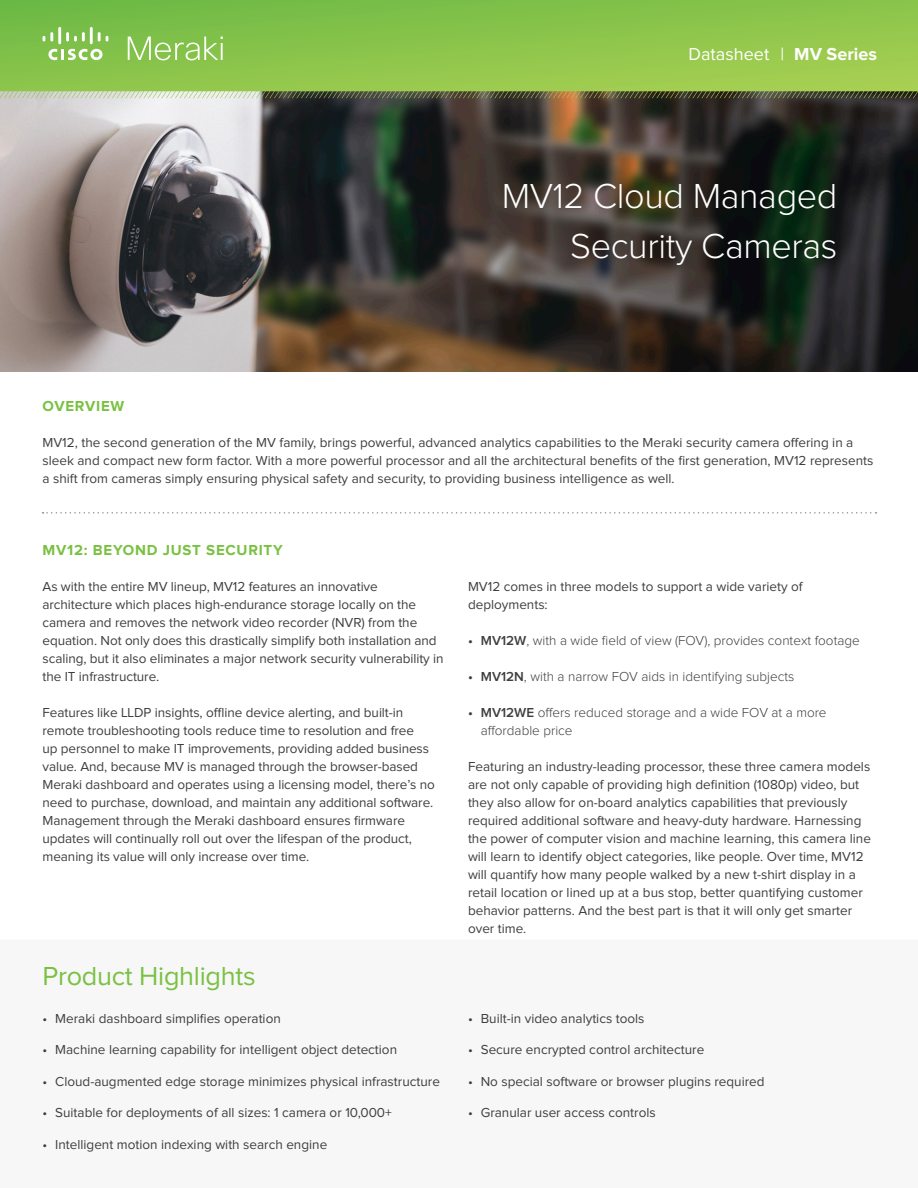
<style>
.page{position:relative;width:918px;height:1188px;background:#fff}
.page>*{position:absolute;margin:0;border:0;box-sizing:border-box;transform-origin:0 0}
.t1{font:300 36px "Proxima Nova";letter-spacing:-.01em;color:#fff}
.H2_Rule{font:27px "Proxima Nova";letter-spacing:-.01em;color:#79c142}
.t2{font:18px "Proxima Nova";color:#fff}
.H2_Rule-2{font:700 15px "Proxima Nova";letter-spacing:.05em;color:#79c142}
.t3{font:13.5px/18px "Proxima Nova";color:#3e3e3f}
.t4{font:300 13.5px/18px "Proxima Nova";color:#3e3e3f}
.s1{font-weight:700}
.s2{font-weight:600}
</style>
<div class="page">
<img style="left:0;top:98px;width:918px;height:273px">
<svg style="left:43px;top:512px;width:833px;height:2px"></svg>
<svg style="left:0;top:0;width:918px;height:98px;background:#8abf4d"></svg>
<svg style="left:48px;top:49px;width:55px;height:11px"></svg>
<svg style="left:43px;top:32px;width:10px;height:10px"></svg>
<hr style="left:58px;top:27px;width:3px;height:17px;background:#fff">
<svg style="left:66px;top:32px;width:19px;height:10px"></svg>
<hr style="left:90px;top:27px;width:3px;height:17px;background:#fff">
<svg style="left:98px;top:32px;width:10px;height:10px"></svg>
<svg style="left:128px;top:37px;width:95px;height:23px;background:#9fcf73"></svg>
<h3 class="t2" style="left:689px;top:44px;width:190px">Datasheet | <span class="s1">MV Series</span></h3>
<h1 class="t1" style="left:502px;top:176px;width:337px">MV12 Cloud Managed</h1>
<h1 class="t1" style="left:570px;top:226px;width:269px">Security Cameras</h1>
<p class="H2_Rule-2" style="left:43px;top:397px;width:83px">OVERVIEW</p>
<p class="t3" style="left:43px;top:433px;width:832px">MV12, the second generation of the MV family, brings powerful, advanced analytics capabilities to the Meraki security camera offering in a sleek and compact new form factor. With a more powerful processor and all the architectural benefits of the first generation, MV12 represents a shift from cameras simply ensuring physical safety and security, to providing business intelligence as well.</p>
<p class="H2_Rule-2" style="left:43px;top:541px;width:242px">MV12: BEYOND JUST SECURITY</p>
<p class="t3" style="left:43px;top:577px;width:403px">As with the entire MV lineup, MV12 features an innovative architecture which places high-endurance storage locally on the camera and removes the network video recorder (NVR) from the equation. Not only does this drastically simplify both installation and scaling, but it also eliminates a major network security vulnerability in the IT infrastructure.</p>
<p class="t3" style="left:43px;top:703px;width:394px">Features like LLDP insights, offline device alerting, and built-in remote troubleshooting tools reduce time to resolution and free<br>up personnel to make IT improvements, providing added business value. And, because MV is managed through the browser-based Meraki dashboard and operates using a licensing model, there’s no need to purchase, download, and maintain any additional software.<br>Management through the Meraki dashboard ensures firmware updates will continually roll out over the lifespan of the product, meaning its value will only increase over time.</p>
<p class="H2_Rule" style="left:43px;top:961px;width:215px">Product Highlights</p>
<p class="t3" style="left:43px;top:1009px;width:240px">• Meraki dashboard simplifies operation</p>
<p class="t3" style="left:43px;top:1041px;width:356px">• Machine learning capability for intelligent object detection</p>
<p class="t3" style="left:43px;top:1072px;width:399px">• Cloud-augmented edge storage minimizes physical infrastructure</p>
<p class="t3" style="left:43px;top:1104px;width:351px">• Suitable for deployments of all sizes: 1 camera or 10,000+</p>
<p class="t3" style="left:43px;top:1135px;width:286px">• Intelligent motion indexing with search engine</p>
<p class="t3" style="left:468px;top:577px;width:336px">MV12 comes in three models to support a wide variety of deployments:</p>
<p class="t4" style="left:468px;top:631px;width:393px"><span class="s2">• MV12W</span>, with a wide field of view (FOV), provides context footage</p>
<p class="t4" style="left:468px;top:667px;width:328px"><span class="s2">• MV12N</span>, with a narrow FOV aids in identifying subjects</p>
<p class="t4" style="left:481px;top:703px;width:347px;text-indent:-13px"><span class="s2">• MV12WE</span> offers reduced storage and a wide FOV at a more affordable price</p>
<p class="t3" style="left:468px;top:757px;width:405px">Featuring an industry-leading processor, these three camera models are not only capable of providing high definition (1080p) video, but they also allow for on-board analytics capabilities that previously required additional software and heavy-duty hardware. Harnessing the power of computer vision and machine learning, this camera line will learn to identify object categories, like people. Over time, MV12 will quantify how many people walked by a new t-shirt display in a retail location or lined up at a bus stop, better quantifying customer behavior patterns. And the best part is that it will only get smarter over time.</p>
<p class="t3" style="left:468px;top:1009px;width:178px">• Built-in video analytics tools</p>
<p class="t3" style="left:468px;top:1041px;width:238px">• Secure encrypted control architecture</p>
<p class="t3" style="left:468px;top:1072px;width:298px">• No special software or browser plugins required</p>
<p class="t3" style="left:468px;top:1104px;width:189px">• Granular user access controls</p>
</div>
